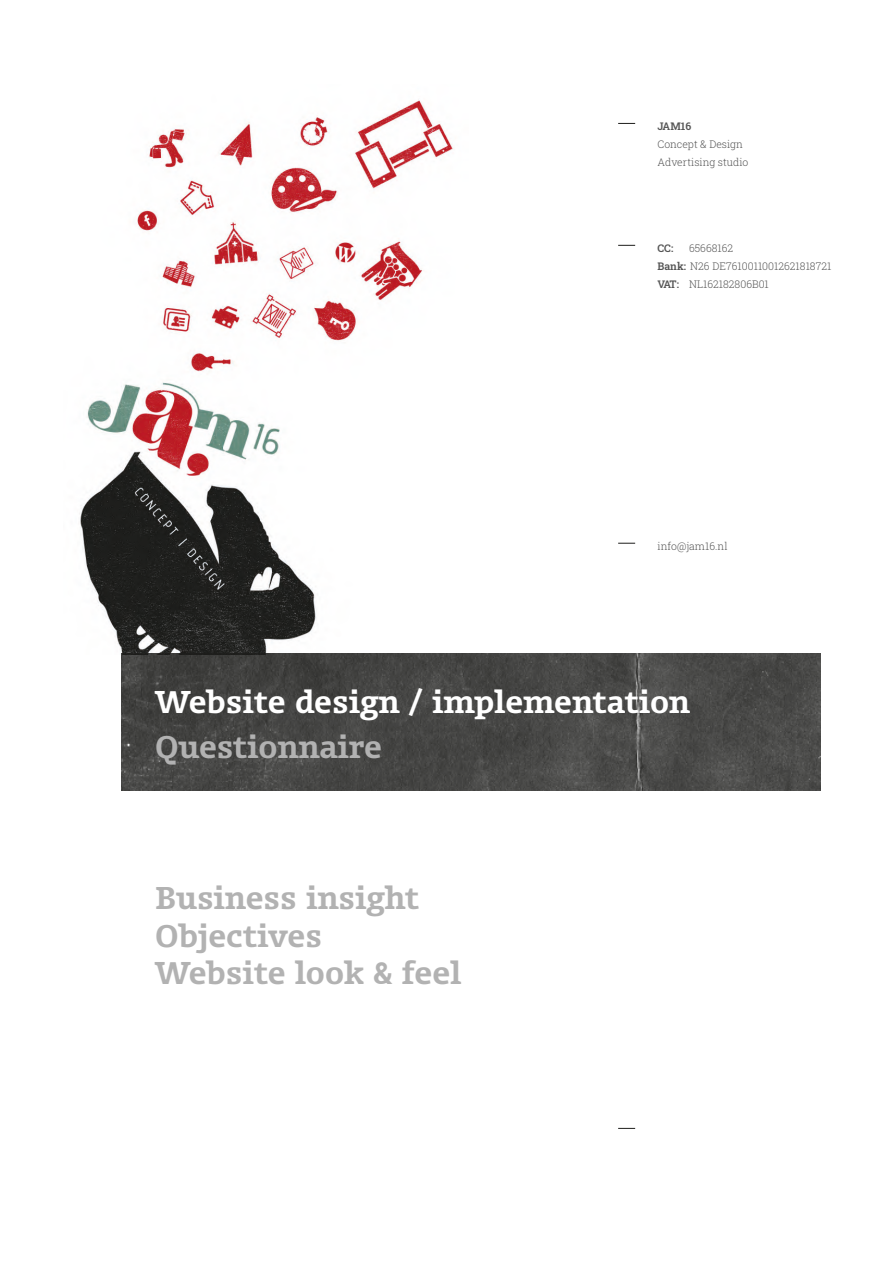
<style>
.page{position:relative;width:893px;height:1263px;background:#fff}
.page>*{position:absolute;margin:0;border:0;box-sizing:border-box;transform-origin:0 0}
.t1{font:700 30px/37.5px "Olsen";color:#b2b2b2}
.t2{font:700 30px "Olsen";color:#fff}
.t3{font:300 10.5px/18px "Roboto Slab";color:#555}
.t4{font:600 10.5px "Roboto Slab";color:#555}
.s1{font-weight:600}
.s2{font-family:"Roboto Slab"}
</style>
<div class="page">
<img style="left:79px;top:100px;width:390px;height:554px">
<svg style="left:121px;top:654px;width:700px;height:137px;background:#474746"></svg>
<svg style="left:618px;top:1128px;width:17px;height:1px"></svg>
<svg style="left:618px;top:543px;width:17px;height:1px"></svg>
<svg style="left:618px;top:123px;width:17px;height:1px"></svg>
<svg style="left:618px;top:245px;width:17px;height:1px"></svg>
<p class="t4" style="left:657px;top:119px;width:35px">JAM16</p>
<p class="t3" style="left:657px;top:135px;width:92px">Concept &amp; Design<br>Advertising studio</p>
<p class="t4" style="left:657px;top:241px;width:17px">CC:</p>
<p class="t3" style="left:657px;top:275px;width:113px"><span class="s1">VAT:</span> NL162182806B01</p>
<p class="t3" style="left:689px;top:239px;width:46px">65668162</p>
<p class="t3" style="left:657px;top:257px;width:175px"><span class="s1">Bank:</span> N26 DE76100110012621818721</p>
<p class="t3" style="left:657px;top:537px;width:71px">info@jam16.nl</p>
<h1 class="t2" style="left:155px;top:682px;width:536px">Website design / implementation</h1>
<h1 class="t1" style="left:155px;top:727px;width:228px">Questionnaire</h1>
<h1 class="t1" style="left:155px;top:879px;width:307px">Business insight<br>Objectives<br>Website look <span class="s2">&amp;</span> feel</h1>
</div>
